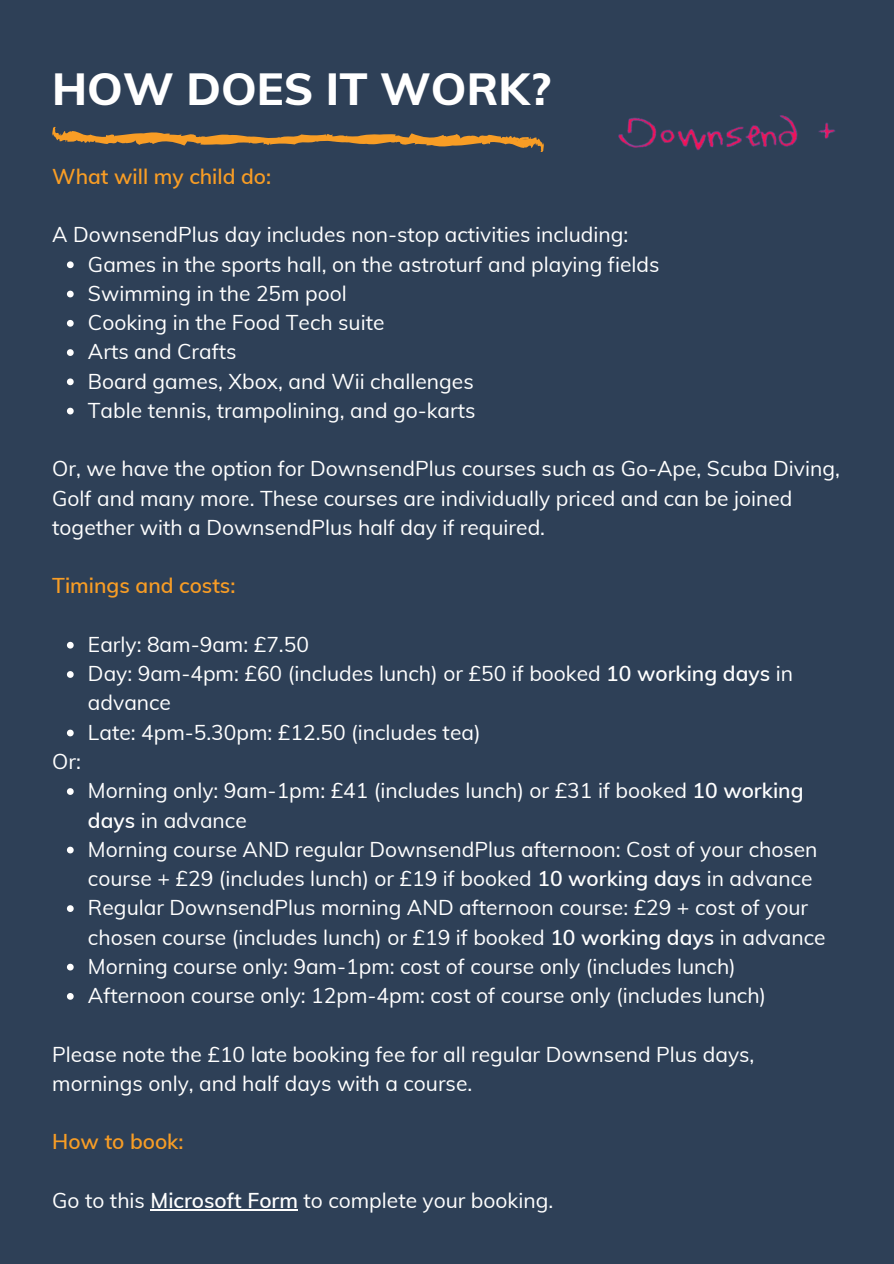
<style>
.page{position:relative;width:894px;height:1264px;background:#fff}
.page>*{position:absolute;margin:0;border:0;box-sizing:border-box;transform-origin:0 0}
.t1{font:800 45px "Muli";color:#fff}
.t2{font:21px/29.2px "Muli";color:#fff}
.t3{font:600 21px "Muli";color:#f89d25}
.s1{font-weight:600}
</style>
<div class="page">
<div style="left:0;top:0;width:893px;height:1263px;background:#2e4057"></div>
<svg style="left:52px;top:127px;width:491px;height:19px"></svg>
<svg style="left:67px;top:261px;width:7px;height:7px"></svg>
<svg style="left:67px;top:291px;width:7px;height:6px"></svg>
<svg style="left:67px;top:320px;width:7px;height:7px"></svg>
<svg style="left:67px;top:349px;width:7px;height:7px"></svg>
<svg style="left:67px;top:378px;width:7px;height:7px"></svg>
<svg style="left:67px;top:408px;width:7px;height:6px"></svg>
<svg style="left:67px;top:642px;width:7px;height:6px"></svg>
<svg style="left:67px;top:671px;width:7px;height:7px"></svg>
<svg style="left:67px;top:729px;width:7px;height:7px"></svg>
<svg style="left:67px;top:788px;width:7px;height:7px"></svg>
<svg style="left:67px;top:846px;width:7px;height:7px"></svg>
<svg style="left:67px;top:905px;width:7px;height:7px"></svg>
<svg style="left:67px;top:963px;width:7px;height:7px"></svg>
<svg style="left:67px;top:993px;width:7px;height:6px"></svg>
<hr style="left:150px;top:1209px;width:148px;height:1px;background:#fff">
<img style="left:618px;top:115px;width:217px;height:36px">
<p class="t1" style="left:52px;top:60px;width:499px">HOW DOES IT WORK?</p>
<h1 class="t3" style="left:52px;top:163px;width:220px">What will my child do:</h1>
<h2 class="t2" style="left:52px;top:220px;width:577px">A DownsendPlus day includes non-stop activities including:</h2>
<p class="t2" style="left:88px;top:249px;width:573px">Games in the sports hall, on the astroturf and playing fields</p>
<p class="t2" style="left:88px;top:278px;width:260px">Swimming in the 25m pool</p>
<p class="t2" style="left:88px;top:307px;width:298px">Cooking in the Food Tech suite</p>
<p class="t2" style="left:88px;top:337px;width:150px">Arts and Crafts</p>
<p class="t2" style="left:88px;top:366px;width:387px">Board games, Xbox, and Wii challenges</p>
<p class="t2" style="left:88px;top:395px;width:389px">Table tennis, trampolining, and go-karts</p>
<p class="t2" style="left:52px;top:454px;width:788px">Or, we have the option for DownsendPlus courses such as Go-Ape, Scuba Diving,<br>Golf and many more. These courses are individually priced and can be joined together with a DownsendPlus half day if required.</p>
<p class="t3" style="left:52px;top:572px;width:185px">Timings and costs:</p>
<h2 class="t2" style="left:88px;top:629px;width:222px">Early: 8am-9am: £7.50</h2>
<p class="t2" style="left:88px;top:658px;width:706px">Day: 9am-4pm: £60 (includes lunch) or £50 if booked <span class="s1">10 working days</span> in advance</p>
<p class="t2" style="left:88px;top:717px;width:394px">Late: 4pm-5.30pm: £12.50 (includes tea)</p>
<p class="t2" style="left:52px;top:746px;width:30px">Or:</p>
<p class="t2" style="left:88px;top:775px;width:716px">Morning only: 9am-1pm: £41 (includes lunch) or £31 if booked <span class="s1">10 working days</span> in advance</p>
<p class="t2" style="left:88px;top:834px;width:730px">Morning course AND regular DownsendPlus afternoon: Cost of your chosen course + £29 (includes lunch) or £19 if booked <span class="s1">10 working days</span> in advance</p>
<p class="t2" style="left:88px;top:892px;width:738px">Regular DownsendPlus morning AND afternoon course: £29 + cost of your chosen course (includes lunch) or £19 if booked <span class="s1">10 working days</span> in advance</p>
<p class="t2" style="left:88px;top:951px;width:649px">Morning course only: 9am-1pm: cost of course only (includes lunch)</p>
<p class="t2" style="left:88px;top:980px;width:679px">Afternoon course only: 12pm-4pm: cost of course only (includes lunch)</p>
<p class="t2" style="left:52px;top:1039px;width:703px">Please note the £10 late booking fee for all regular Downsend Plus days, mornings only, and half days with a course.</p>
<p class="t3" style="left:52px;top:1128px;width:133px">How to book:</p>
<h2 class="t2" style="left:52px;top:1185px;width:502px">Go to this <span class="s1">Microsoft Form</span> to complete your booking.</h2>
</div>
